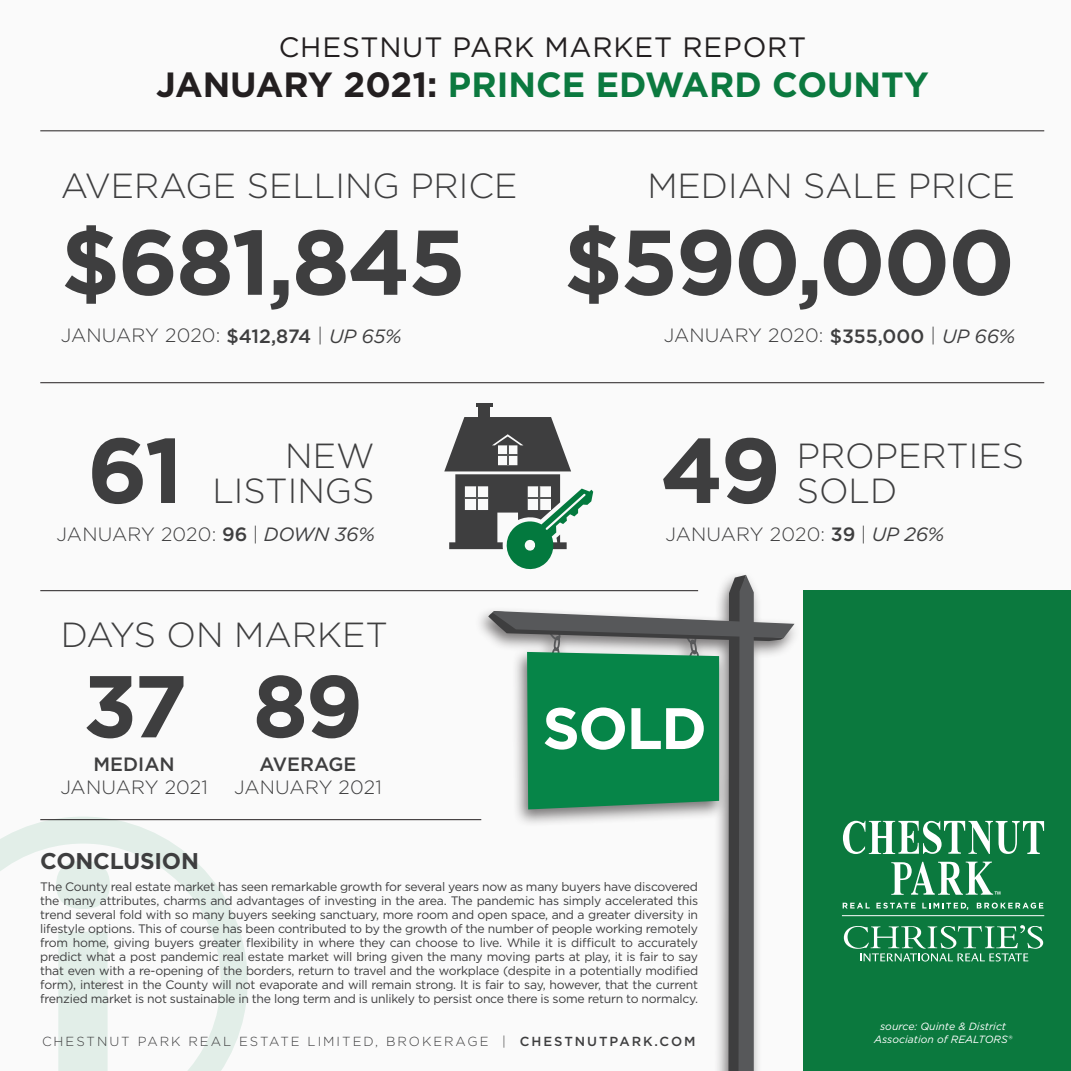
<style>
.page{position:relative;width:1071px;height:1071px;background:#fafafa}
.page>*{position:absolute;margin:0;border:0;box-sizing:border-box;transform-origin:0 0}
.t1{font:700 91.7px "Gotham";letter-spacing:-.025em;color:#3e3e3f}
.t2{font:700 87.5px "Gotham";color:#3e3e3f}
.t3{font:700 58.45px "Gotham";color:#fff}
.t4{font:700 35px "Gotham";color:#0b793f}
.t5{font:300 34.82px/34.8px "Gotham";color:#3e3e3f}
.t6{font:28px "Gotham";letter-spacing:.03em;color:#231f20}
.t7{font:700 22.75px "Gotham";letter-spacing:-.01em;color:#3e3e3f}
.t8{font:300 19.25px "Gotham";letter-spacing:.01em;color:#3e3e3f}
.t9{font:500 19.25px "Gotham";color:#3e3e3f}
.t10{font:300 13.12px "Gotham";letter-spacing:.15em;color:#3e3e3f}
.t11{font:12.25px/14px "Gotham";letter-spacing:-.02em;color:#3e3e3f;text-align:justify}
.t12{font:italic 10.5px/12.6px "Gotham";color:#fff;text-align:center}
.s1{color:#231f20}
.s2{font-weight:500}
.s3{font-weight:400;font-style:italic}
</style>
<div class="page">
<div style="left:803px;top:590px;width:268px;height:481px;background:#0b793e"></div>
<hr style="left:40px;top:130px;width:1004px;height:1px;background:#231f20">
<hr style="left:40px;top:382px;width:1004px;height:1px;background:#231f20">
<hr style="left:40px;top:590px;width:658px;height:1px;background:#231f20">
<svg style="left:0;top:817px;width:248px;height:254px"></svg>
<hr style="left:40px;top:819px;width:441px;height:1px;background:#231f20">
<svg style="left:843px;top:821px;width:201px;height:33px"></svg>
<svg style="left:891px;top:862px;width:109px;height:33px"></svg>
<svg style="left:844px;top:925px;width:199px;height:37px"></svg>
<hr style="left:842px;top:915px;width:202px;height:1px;background:#fff">
<svg style="left:843px;top:903px;width:27px;height:6px"></svg>
<svg style="left:876px;top:903px;width:39px;height:6px"></svg>
<svg style="left:922px;top:903px;width:46px;height:7px"></svg>
<svg style="left:977px;top:903px;width:66px;height:6px"></svg>
<div style="left:478px;top:407px;width:12px;height:16px;background:#3e3e3f"></div>
<hr style="left:476px;top:404px;width:16px;height:3px;background:#3e3e3f">
<svg style="left:444px;top:417px;width:351px;height:654px"></svg>
<p class="t6" style="left:279px;top:29px;width:529px">CHESTNUT PARK MARKET REPORT</p>
<p class="t4" style="left:156px;top:61px;width:774px"><span class="s1">JANUARY 2021:</span> PRINCE EDWARD COUNTY</p>
<p class="t5" style="left:61px;top:168px;width:458px">AVERAGE SELLING PRICE</p>
<p class="t5" style="left:647px;top:168px;width:369px">MEDIAN SALE PRICE</p>
<p class="t1" style="left:61px;top:202px;width:407px">$681,845</p>
<p class="t1" style="left:564px;top:202px;width:453px">$590,000</p>
<p class="t8" style="left:61px;top:323px;width:342px">JANUARY 2020: <span class="s2">$412,874</span> | <span class="s3">UP 65%</span></p>
<p class="t8" style="left:664px;top:323px;width:353px">JANUARY 2020: <span class="s2">$355,000</span> | <span class="s3">UP 66%</span></p>
<p class="t1" style="left:87px;top:410px;width:98px">61</p>
<p class="t1" style="left:660px;top:410px;width:122px">49</p>
<p class="t5" style="left:285px;top:437px;width:91px">NEW</p>
<p class="t5" style="left:212px;top:472px;width:164px">LISTINGS</p>
<p class="t5" style="left:797px;top:437px;width:229px">PROPERTIES<br>SOLD</p>
<p class="t8" style="left:57px;top:522px;width:319px">JANUARY 2020: <span class="s2">96</span> | <span class="s3">DOWN 36%</span></p>
<p class="t8" style="left:666px;top:522px;width:280px">JANUARY 2020: <span class="s2">39</span> | <span class="s3">UP 26%</span></p>
<p class="t5" style="left:61px;top:616px;width:329px">DAYS ON MARKET</p>
<p class="t2" style="left:83px;top:648px;width:106px">37</p>
<p class="t2" style="left:253px;top:648px;width:112px">89</p>
<p class="t9" style="left:94px;top:752px;width:83px">MEDIAN</p>
<p class="t8" style="left:60px;top:775px;width:149px">JANUARY 2021</p>
<p class="t9" style="left:260px;top:752px;width:98px">AVERAGE</p>
<p class="t8" style="left:234px;top:775px;width:149px">JANUARY 2021</p>
<p class="t3" style="left:542px;top:690px;width:166px">SOLD</p>
<p class="t7" style="left:40px;top:846px;width:160px">CONCLUSION</p>
<p class="t11" style="left:40px;top:879px;width:659px">The County real estate market has seen remarkable growth for several years now as many buyers have discovered the many attributes, charms and advantages of investing in the area. The pandemic has simply accelerated this trend several fold with so many buyers seeking sanctuary, more room and open space, and a greater diversity in lifestyle options. This of course has been contributed to by the growth of the number of people working remotely from home, giving buyers greater flexibility in where they can choose to live. While it is difficult to accurately predict what a post pandemic real estate market will bring given the many moving parts at play, it is fair to say that even with a re-opening of the borders, return to travel and the workplace (despite in a potentially modified form), interest in the County will not evaporate and will remain strong. It is fair to say, however, that the current frenzied market is not sustainable in the long term and is unlikely to persist once there is some return to normalcy.</p>
<p class="t10" style="left:42px;top:1033px;width:655px">CHESTNUT PARK REAL ESTATE LIMITED, BROKERAGE | <span class="s2">CHESTNUTPARK.COM</span></p>
<p class="t12" style="left:874px;top:1020px;width:139px">source: Quinte &amp; District<br>Association of REALTORS®</p>
</div>
